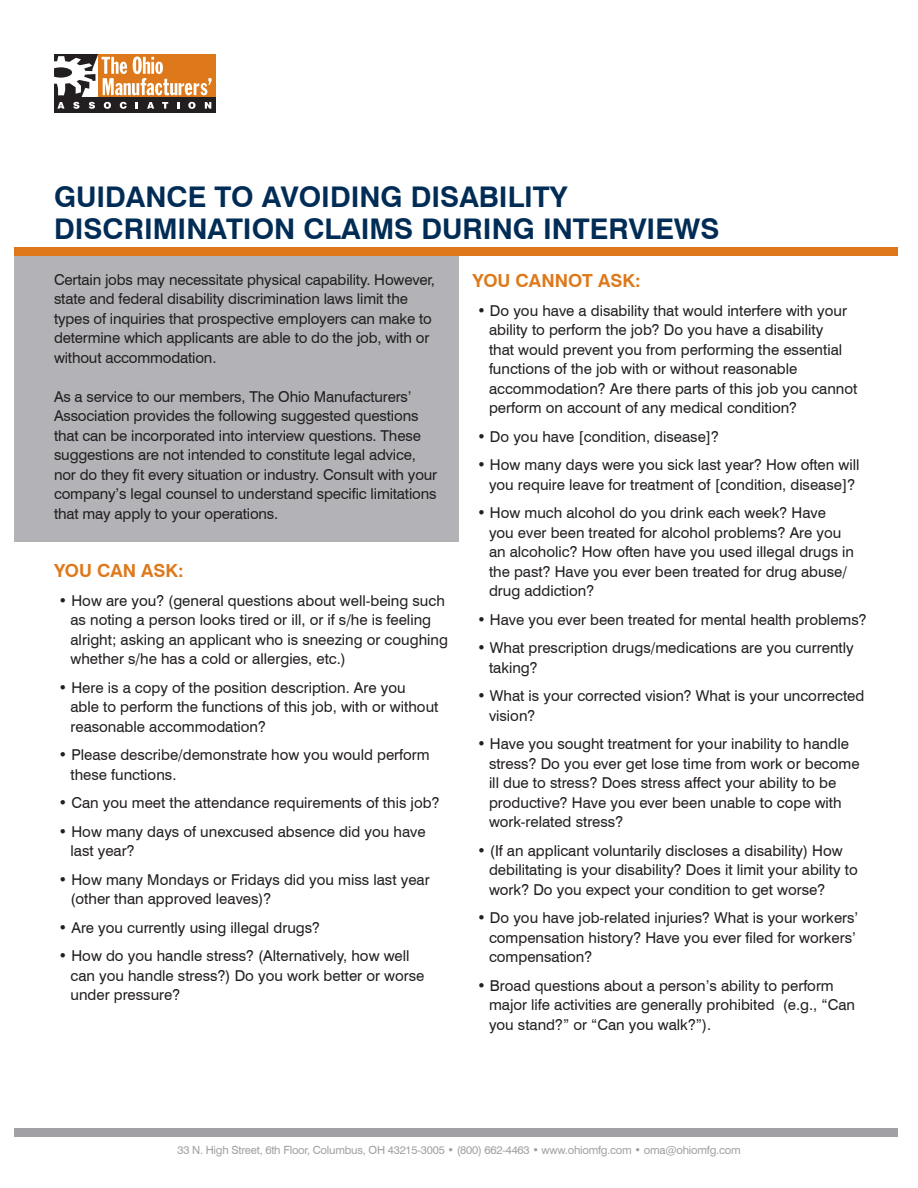
<style>
.page{position:relative;width:918px;height:1188px;background:#fff}
.page>*{position:absolute;margin:0;border:0;box-sizing:border-box;transform-origin:0 0}
.t1{font:700 28.5px "Swiss 721 BT";color:#002c55}
.Subhead_O{font:700 18px "Swiss 721 BT";color:#de791b}
.Bullets{font:15px/19.5px "Swiss 721 BT";color:#231f20}
.Copy{font:15px/19.5px "Swiss 721 BT";letter-spacing:-.01em;color:#231f20}
.t2{font:11.25px "Swiss 721 BT";letter-spacing:-.02em;color:#a1a1a5}
</style>
<div class="page">
<div style="left:14px;top:256px;width:445px;height:286px;background:#b3b3b7"></div>
<div style="left:14px;top:247px;width:884px;height:9px;background:#de791b"></div>
<div style="left:98px;top:54px;width:118px;height:44px;background:#de791b"></div>
<div style="left:54px;top:98px;width:162px;height:15px;background:#231f20"></div>
<svg style="left:54px;top:54px;width:157px;height:55px"></svg>
<div style="left:14px;top:1128px;width:884px;height:9px;background:#a1a1a5"></div>
<p class="t1" style="left:54px;top:180px;width:515px">GUIDANCE TO AVOIDING DISABILITY</p>
<p class="t1" style="left:54px;top:211px;width:667px">DISCRIMINATION CLAIMS DURING INTERVIEWS</p>
<p class="Subhead_O" style="left:472px;top:270px;width:170px">YOU CANNOT ASK:</p>
<p class="Bullets" style="left:489px;top:300px;width:370px;text-indent:-12px">• Do you have a disability that would interfere with your ability to perform the job? Do you have a disability<br>that would prevent you from performing the essential functions of the job with or without reasonable accommodation? Are there parts of this job you cannot perform on account of any medical condition?</p>
<p class="Bullets" style="left:477px;top:426px;width:244px">• Do you have [condition, disease]?</p>
<p class="Bullets" style="left:477px;top:455px;width:384px;text-align:center">• How many days were you sick last year? How often will you require leave for treatment of [condition, disease]?</p>
<p class="Bullets" style="left:489px;top:503px;width:367px;text-indent:-12px">• How much alcohol do you drink each week? Have you ever been treated for alcohol problems? Are you an alcoholic? How often have you used illegal drugs in the past? Have you ever been treated for drug abuse/ drug addiction?</p>
<p class="Bullets" style="left:477px;top:609px;width:391px">• Have you ever been treated for mental health problems?</p>
<p class="Bullets" style="left:489px;top:638px;width:366px;text-indent:-12px">• What prescription drugs/medications are you currently taking?</p>
<p class="Bullets" style="left:489px;top:686px;width:377px;text-indent:-12px">• What is your corrected vision? What is your uncorrected vision?</p>
<p class="Bullets" style="left:489px;top:734px;width:372px;text-indent:-12px">• Have you sought treatment for your inability to handle stress? Do you ever get lose time from work or become ill due to stress? Does stress affect your ability to be productive? Have you ever been unable to cope with work-related stress?</p>
<p class="Bullets" style="left:489px;top:840px;width:370px;text-indent:-12px">• (If an applicant voluntarily discloses a disability) How debilitating is your disability? Does it limit your ability to work? Do you expect your condition to get worse?</p>
<p class="Bullets" style="left:489px;top:908px;width:371px;text-indent:-12px">• Do you have job-related injuries? What is your workers’ compensation history? Have you ever filed for workers’ compensation?</p>
<p class="Bullets" style="left:489px;top:975px;width:368px;text-indent:-12px">• Broad questions about a person’s ability to perform major life activities are generally prohibited (e.g., “Can you stand?” or “Can you walk?”).</p>
<p class="Copy" style="left:54px;top:270px;width:383px">Certain jobs may necessitate physical capability. However, state and federal disability discrimination laws limit the types of inquiries that prospective employers can make to determine which applicants are able to do the job, with or without accommodation.</p>
<p class="Copy" style="left:54px;top:387px;width:385px">As a service to our members, The Ohio Manufacturers’ Association provides the following suggested questions that can be incorporated into interview questions. These suggestions are not intended to constitute legal advice, nor do they fit every situation or industry. Consult with your company’s legal counsel to understand specific limitations that may apply to your operations.</p>
<p class="Subhead_O" style="left:54px;top:560px;width:131px">YOU CAN ASK:</p>
<p class="Bullets" style="left:70px;top:591px;width:379px;text-indent:-12px">• How are you? (general questions about well-being such as noting a person looks tired or ill, or if s/he is feeling alright; asking an applicant who is sneezing or coughing whether s/he has a cold or allergies, etc.)</p>
<p class="Bullets" style="left:70px;top:678px;width:369px;text-indent:-12px">• Here is a copy of the position description. Are you<br>able to perform the functions of this job, with or without reasonable accommodation?</p>
<p class="Bullets" style="left:70px;top:745px;width:361px;text-indent:-12px">• Please describe/demonstrate how you would perform these functions.</p>
<p class="Bullets" style="left:58px;top:793px;width:383px">• Can you meet the attendance requirements of this job?</p>
<p class="Bullets" style="left:70px;top:822px;width:357px;text-indent:-12px">• How many days of unexcused absence did you have last year?</p>
<p class="Bullets" style="left:70px;top:870px;width:361px;text-indent:-12px">• How many Mondays or Fridays did you miss last year (other than approved leaves)?</p>
<p class="Bullets" style="left:58px;top:918px;width:263px">• Are you currently using illegal drugs?</p>
<p class="Bullets" style="left:70px;top:946px;width:355px;text-indent:-12px">• How do you handle stress? (Alternatively, how well can you handle stress?) Do you work better or worse under pressure?</p>
<p class="t2" style="left:177px;top:1143px;width:565px">33 N. High Street, 6th Floor, Columbus, OH 43215-3005 • (800) 662-4463 • www.ohiomfg.com • oma@ohiomfg.com</p>
</div>
